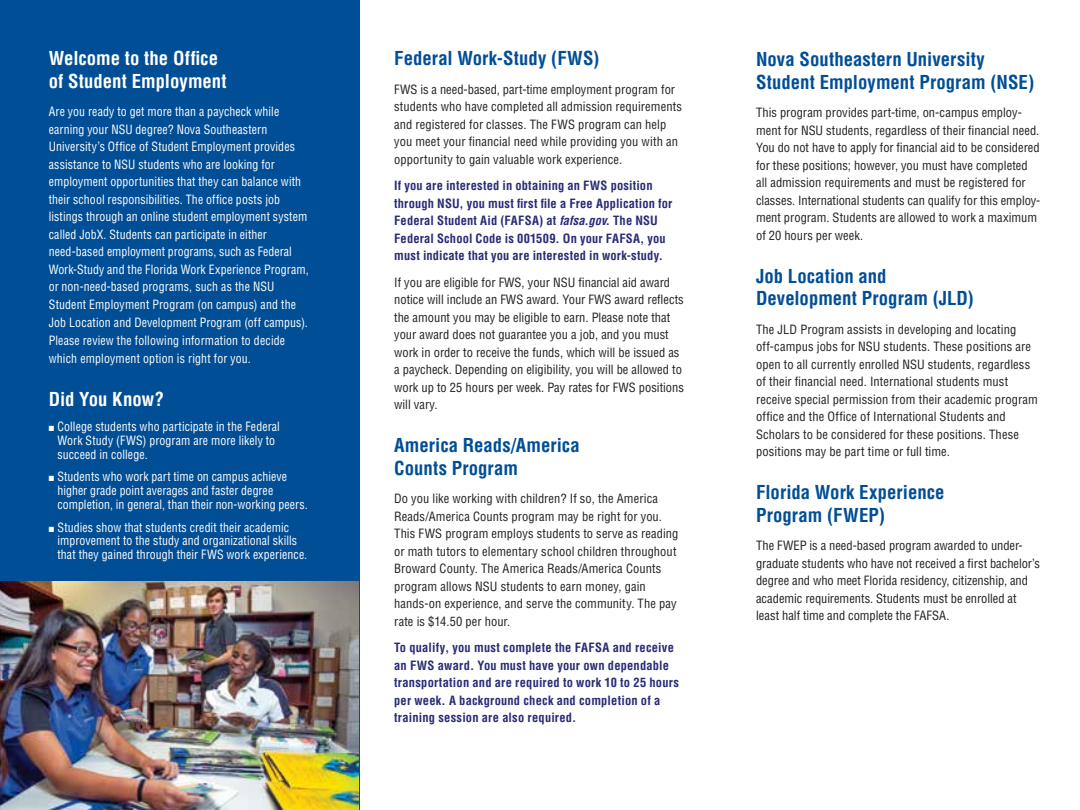
<style>
.page{position:relative;width:1080px;height:810px;background:#fff}
.page>*{position:absolute;margin:0;border:0;box-sizing:border-box;transform-origin:0 0}
.HelveConBold15_18{font:700 condensed 18.75px/22.5px "Helvetica LT Std";color:#004e96}
.HelveConBold15_18-2{font:700 condensed 18.75px/22.5px "Helvetica LT Std";color:#fff}
.Body_Copy{font:condensed 12.5px/17.5px "Helvetica LT Std";letter-spacing:.005em;color:#231f20}
.Body_Copy-2{font:condensed 12.5px/17.6px "Helvetica LT Std";letter-spacing:.01em;color:#fff;scale:.95 1}
.BodyCopy{font:700 condensed 12.5px/17.5px "Helvetica LT Std";letter-spacing:.015em;color:#292b76}
.s1{font-style:italic}
</style>
<div class="page">
<div style="left:0;top:0;width:359px;height:810px;background:#004e96"></div>
<img style="left:0;top:582px;width:358px;height:228px">
<p class="HelveConBold15_18-2" style="left:49px;top:47px;width:180px">Welcome to the Office of Student Employment</p>
<p class="Body_Copy-2" style="left:49px;top:103px;width:275px">Are you ready to get more than a paycheck while earning your NSU degree? Nova Southeastern University’s Office of Student Employment provides assistance to NSU students who are looking for employment opportunities that they can balance with their school responsibilities. The office posts job listings through an online student employment system called JobX. Students can participate in either need-based employment programs, such as Federal Work-Study and the Florida Work Experience Program, or non-need-based programs, such as the NSU Student Employment Program (on campus) and the Job Location and Development Program (off campus).<br>Please review the following information to decide which employment option is right for you.</p>
<p class="HelveConBold15_18-2" style="left:49px;top:388px;width:117px">Did You Know?</p>
<p class="Body_Copy-2" style="left:57px;top:420px;width:236px;line-height:13.8px;text-indent:-9px">■ College students who participate in the Federal<br>Work Study (FWS) program are more likely to succeed in college.</p>
<p class="Body_Copy-2" style="left:57px;top:470px;width:265px;line-height:13.8px;text-indent:-9px">■ Students who work part time on campus achieve higher grade point averages and faster degree completion, in general, than their non-working peers.</p>
<p class="Body_Copy-2" style="left:57px;top:520px;width:264px;line-height:13.8px;text-indent:-9px">■ Studies show that students credit their academic improvement to the study and organizational skills that they gained through their FWS work experience.</p>
<p class="HelveConBold15_18" style="left:394px;top:47px;width:207px">Federal Work-Study (FWS)</p>
<p class="Body_Copy" style="left:394px;top:81px;width:289px">FWS is a need-based, part-time employment program for students who have completed all admission requirements and registered for classes. The FWS program can help you meet your financial need while providing you with an opportunity to gain valuable work experience.</p>
<p class="BodyCopy" style="left:394px;top:177px;width:280px">If you are interested in obtaining an FWS position through NSU, you must first file a Free Application for Federal Student Aid (FAFSA) at <span class="s1">fafsa.gov</span>. The NSU Federal School Code is 001509. On your FAFSA, you must indicate that you are interested in work-study.</p>
<p class="Body_Copy" style="left:394px;top:274px;width:291px">If you are eligible for FWS, your NSU financial aid award notice will include an FWS award. Your FWS award reflects the amount you may be eligible to earn. Please note that your award does not guarantee you a job, and you must work in order to receive the funds, which will be issued as a paycheck. Depending on eligibility, you will be allowed to work up to 25 hours per week. Pay rates for FWS positions will vary.</p>
<p class="HelveConBold15_18" style="left:394px;top:434px;width:187px">America Reads/America<br>Counts Program</p>
<p class="Body_Copy" style="left:394px;top:490px;width:286px">Do you like working with children? If so, the America Reads/America Counts program may be right for you.<br>This FWS program employs students to serve as reading or math tutors to elementary school children throughout Broward County. The America Reads/America Counts program allows NSU students to earn money, gain hands-on experience, and serve the community. The pay rate is $14.50 per hour.</p>
<p class="BodyCopy" style="left:394px;top:639px;width:286px">To qualify, you must complete the FAFSA and receive an FWS award. You must have your own dependable transportation and are required to work 10 to 25 hours per week. A background check and completion of a training session are also required.</p>
<p class="HelveConBold15_18" style="left:756px;top:48px;width:280px">Nova Southeastern University<br>Student Employment Program (NSE)</p>
<p class="Body_Copy" style="left:756px;top:104px;width:285px">This program provides part-time, on-campus employ&shy;ment for NSU students, regardless of their financial need.<br>You do not have to apply for financial aid to be considered for these positions; however, you must have completed all admission requirements and must be registered for classes. International students can qualify for this employ&shy;ment program. Students are allowed to work a maximum of 20 hours per week.</p>
<p class="HelveConBold15_18" style="left:756px;top:264px;width:219px">Job Location and<br>Development Program (JLD)</p>
<p class="Body_Copy" style="left:756px;top:320px;width:283px">The JLD Program assists in developing and locating off-campus jobs for NSU students. These positions are open to all currently enrolled NSU students, regardless of their financial need. International students must receive special permission from their academic program office and the Office of International Students and Scholars to be considered for these positions. These positions may be part time or full time.</p>
<p class="HelveConBold15_18" style="left:756px;top:481px;width:190px">Florida Work Experience<br>Program (FWEP)</p>
<p class="Body_Copy" style="left:756px;top:537px;width:286px">The FWEP is a need-based program awarded to under&shy;graduate students who have not received a first bachelor’s degree and who meet Florida residency, citizenship, and academic requirements. Students must be enrolled at least half time and complete the FAFSA.</p>
</div>
